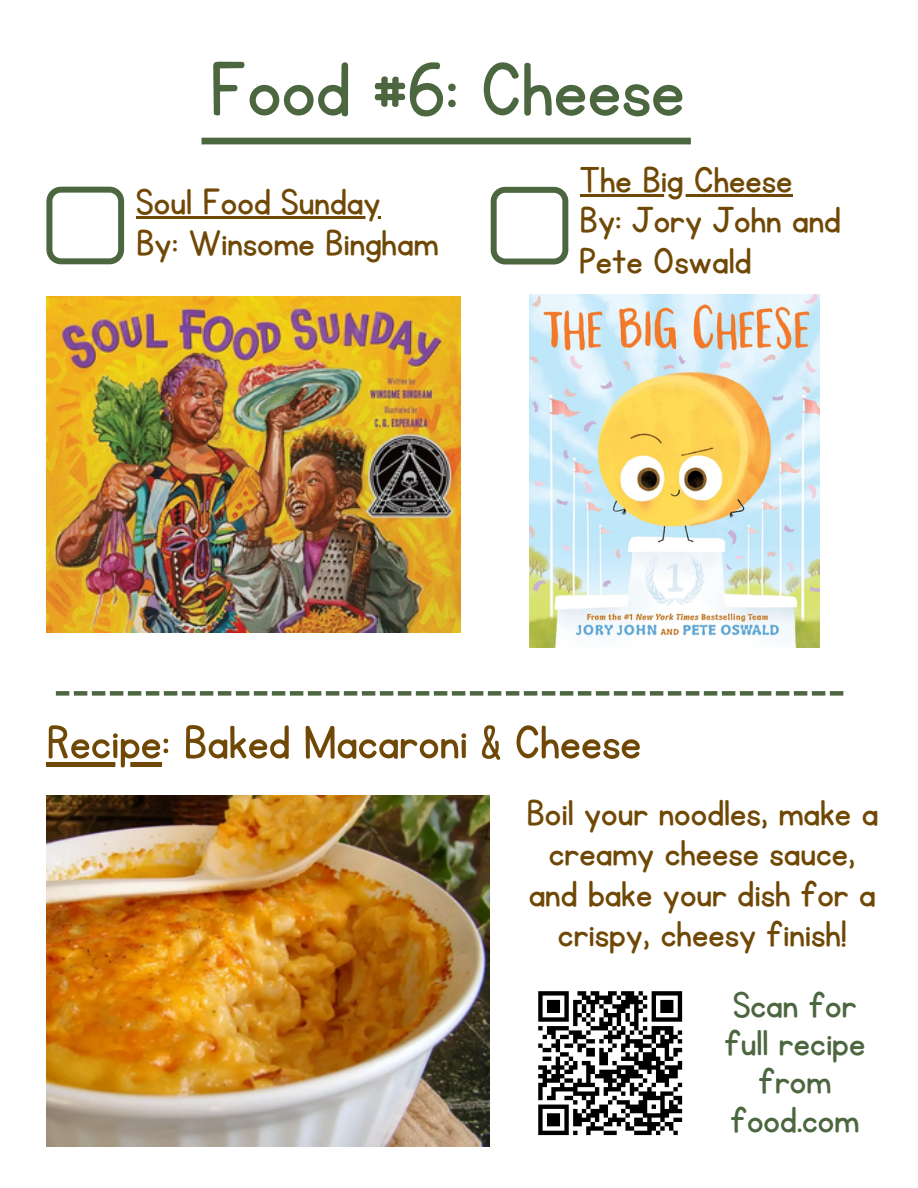
<style>
.page{position:relative;width:918px;height:1188px;background:#fff}
.page>*{position:absolute;margin:0;border:0;box-sizing:border-box;transform-origin:0 0}
.t1{font:87px "KG Primary Penmanship";color:#4c6740}
.t2{font:54px "KG Primary Penmanship";color:#704806}
.t3{font:42px/40.5px "KG Primary Penmanship";color:#704806}
.t4{font:42px/38.4px "KG Primary Penmanship";color:#4c6740;text-align:center}
</style>
<div class="page">
<div style="left:202px;top:138px;width:489px;height:6px;background:#4c6740"></div>
<svg style="left:46px;top:187px;width:78px;height:77px"></svg>
<svg style="left:491px;top:187px;width:77px;height:78px"></svg>
<div style="left:56px;top:691px;width:13px;height:5px;background:#4c6740"></div>
<div style="left:74px;top:691px;width:13px;height:5px;background:#4c6740"></div>
<div style="left:92px;top:691px;width:13px;height:5px;background:#4c6740"></div>
<div style="left:110px;top:691px;width:13px;height:5px;background:#4c6740"></div>
<div style="left:128px;top:691px;width:13px;height:5px;background:#4c6740"></div>
<div style="left:146px;top:691px;width:13px;height:5px;background:#4c6740"></div>
<div style="left:164px;top:691px;width:13px;height:5px;background:#4c6740"></div>
<div style="left:182px;top:691px;width:13px;height:5px;background:#4c6740"></div>
<div style="left:200px;top:691px;width:13px;height:5px;background:#4c6740"></div>
<div style="left:218px;top:691px;width:13px;height:5px;background:#4c6740"></div>
<div style="left:236px;top:691px;width:13px;height:5px;background:#4c6740"></div>
<div style="left:254px;top:691px;width:13px;height:5px;background:#4c6740"></div>
<div style="left:272px;top:691px;width:13px;height:5px;background:#4c6740"></div>
<div style="left:290px;top:691px;width:13px;height:5px;background:#4c6740"></div>
<div style="left:308px;top:691px;width:13px;height:5px;background:#4c6740"></div>
<div style="left:326px;top:691px;width:13px;height:5px;background:#4c6740"></div>
<div style="left:344px;top:691px;width:13px;height:5px;background:#4c6740"></div>
<div style="left:362px;top:691px;width:13px;height:5px;background:#4c6740"></div>
<div style="left:380px;top:691px;width:13px;height:5px;background:#4c6740"></div>
<div style="left:398px;top:691px;width:13px;height:5px;background:#4c6740"></div>
<div style="left:416px;top:691px;width:13px;height:5px;background:#4c6740"></div>
<div style="left:434px;top:691px;width:13px;height:5px;background:#4c6740"></div>
<div style="left:452px;top:691px;width:13px;height:5px;background:#4c6740"></div>
<div style="left:470px;top:691px;width:13px;height:5px;background:#4c6740"></div>
<div style="left:488px;top:691px;width:13px;height:5px;background:#4c6740"></div>
<div style="left:506px;top:691px;width:13px;height:5px;background:#4c6740"></div>
<div style="left:524px;top:691px;width:13px;height:5px;background:#4c6740"></div>
<div style="left:542px;top:691px;width:13px;height:5px;background:#4c6740"></div>
<div style="left:560px;top:691px;width:13px;height:5px;background:#4c6740"></div>
<div style="left:578px;top:691px;width:13px;height:5px;background:#4c6740"></div>
<div style="left:596px;top:691px;width:13px;height:5px;background:#4c6740"></div>
<div style="left:614px;top:691px;width:13px;height:5px;background:#4c6740"></div>
<div style="left:632px;top:691px;width:13px;height:5px;background:#4c6740"></div>
<div style="left:650px;top:691px;width:13px;height:5px;background:#4c6740"></div>
<div style="left:668px;top:691px;width:13px;height:5px;background:#4c6740"></div>
<div style="left:686px;top:691px;width:13px;height:5px;background:#4c6740"></div>
<div style="left:704px;top:691px;width:13px;height:5px;background:#4c6740"></div>
<div style="left:722px;top:691px;width:13px;height:5px;background:#4c6740"></div>
<div style="left:740px;top:691px;width:13px;height:5px;background:#4c6740"></div>
<div style="left:758px;top:691px;width:13px;height:5px;background:#4c6740"></div>
<div style="left:776px;top:691px;width:13px;height:5px;background:#4c6740"></div>
<div style="left:794px;top:691px;width:13px;height:5px;background:#4c6740"></div>
<div style="left:812px;top:691px;width:13px;height:5px;background:#4c6740"></div>
<div style="left:830px;top:691px;width:13px;height:5px;background:#4c6740"></div>
<img style="left:46px;top:297px;width:414px;height:335px">
<img style="left:530px;top:294px;width:290px;height:354px">
<svg style="left:538px;top:991px;width:145px;height:145px"></svg>
<img style="left:46px;top:795px;width:444px;height:351px">
<hr style="left:136px;top:216px;width:245px;height:3px;background:#704806">
<hr style="left:580px;top:194px;width:213px;height:2px;background:#704806">
<div style="left:46px;top:762px;width:116px;height:5px;background:#704806"></div>
<h1 class="t1" style="left:209px;top:47px;width:477px">Food #6: Cheese</h1>
<p class="t3" style="left:136px;top:183px;width:246px">Soul Food Sunday</p>
<p class="t3" style="left:136px;top:224px;width:304px">By: Winsome Bingham</p>
<p class="t3" style="left:580px;top:161px;width:214px">The Big Cheese</p>
<p class="t3" style="left:580px;top:201px;width:263px">By: Jory John and<br>Pete Oswald</p>
<p class="t2" style="left:46px;top:716px;width:596px">Recipe: Baked Macaroni &amp; Cheese</p>
<h2 class="t3" style="left:526px;top:794px;width:353px;text-align:center">Boil your noodles, make a creamy cheese sauce, and bake your dish for a crispy, cheesy finish!</h2>
<p class="t4" style="left:724px;top:987px;width:142px">Scan for full recipe from food.com</p>
</div>
